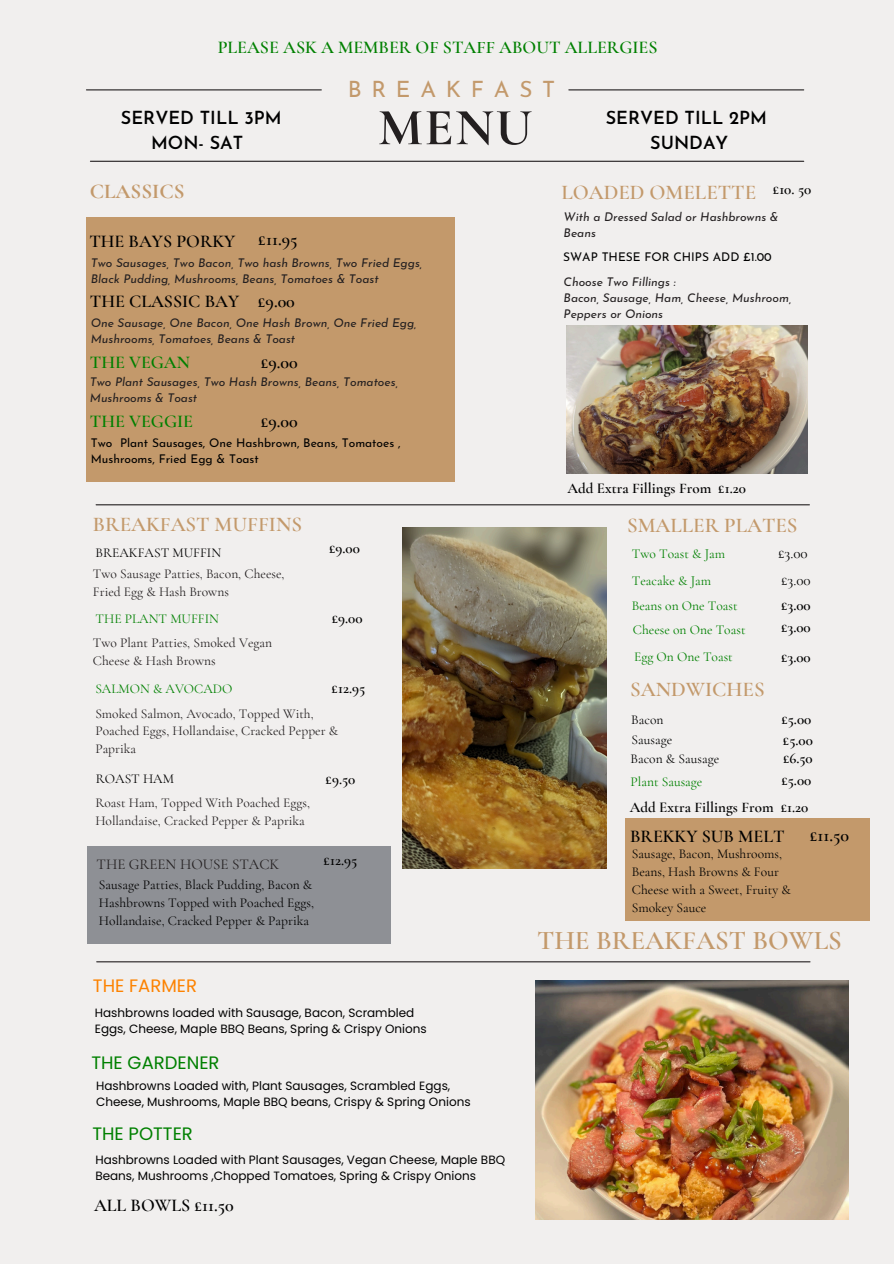
<style>
.page{position:relative;width:894px;height:1264px;background:#fff}
.page>*{position:absolute;margin:0;border:0;box-sizing:border-box;transform-origin:0 0}
.t1{font:700 52.5px "Cormorant Garamond";color:#231f20}
.t2{font:600 27px "Cormorant Garamond";color:#c3996b}
.t3{font:22.5px "Josefin Sans";letter-spacing:.43em;color:#c3996b}
.t4{font:600 21px "Cormorant Garamond";color:#c3996b}
.t5{font:700 21px "Cormorant Garamond";color:#c3996b}
.t6{font:600 18px "Cormorant Garamond";color:#000}
.t7{font:600 18px "Cormorant Garamond";color:#008000}
.t8{font:600 18px/24.8px "Josefin Sans";color:#000;text-align:center}
.t9{font:18px "Poppins";color:#008000}
.t10{font:18px "Poppins";color:#fd8200}
.t11{font:600 15px "Cormorant Garamond";color:#000}
.t12{font:15px "Cormorant Garamond";color:#231f20}
.t13{font:15px "Cormorant Garamond";color:#000}
.t14{font:13.5px/18px "Cormorant Garamond";color:#231f20}
.t15{font:13.5px/18px "Cormorant Garamond";color:#000}
.t16{font:13.5px "Cormorant Garamond";color:#008000}
.t17{font:italic 12px/16px "Josefin Sans";color:#231f20}
.t18{font:12px/16px "Poppins";color:#000}
.t19{font:12px/16px "Josefin Sans";color:#000}
</style>
<div class="page">
<div style="left:0;top:0;width:893px;height:1263px;background:#f1efee"></div>
<hr style="left:86px;top:89px;width:235px;height:1px;background:#231f20">
<hr style="left:568px;top:89px;width:235px;height:1px;background:#231f20">
<hr style="left:90px;top:161px;width:713px;height:1px;background:#231f20">
<img style="left:403px;top:528px;width:203px;height:341px">
<img style="left:535px;top:980px;width:313px;height:239px">
<div style="left:86px;top:217px;width:368px;height:265px;background:#c3996b"></div>
<img style="left:566px;top:325px;width:241px;height:149px">
<div style="left:87px;top:846px;width:303px;height:98px;background:#8e9095"></div>
<hr style="left:96px;top:504px;width:713px;height:1px;background:#231f20">
<hr style="left:97px;top:961px;width:712px;height:1px;background:#231f20">
<div style="left:624px;top:817px;width:245px;height:103px;background:#c3996b"></div>
<h5 class="t7" style="left:217px;top:36px;width:441px">PLEASE ASK A MEMBER OF STAFF ABOUT ALLERGIES</h5>
<h5 class="t8" style="left:121px;top:107px;width:162px">SERVED TILL 3PM</h5>
<p class="t8" style="left:151px;top:132px;width:94px">MON- SAT</p>
<h5 class="t5" style="left:90px;top:179px;width:96px">CLASSICS</h5>
<p class="t3" style="left:347px;top:80px;width:209px">BREAKFAST</p>
<h5 class="t1" style="left:378px;top:96px;width:156px">MENU</h5>
<p class="t8" style="left:605px;top:107px;width:163px">SERVED TILL 2PM<br>SUNDAY</p>
<p class="t4" style="left:561px;top:180px;width:196px">LOADED OMELETTE</p>
<p class="t11" style="left:772px;top:180px;width:40px">£10. 50</p>
<h1 class="t6" style="left:89px;top:230px;width:147px">THE BAYS PORKY</h1>
<p class="t6" style="left:258px;top:228px;width:41px">£11.95</p>
<p class="t17" style="left:91px;top:256px;width:333px">Two Sausages, Two Bacon, Two hash Browns, Two Fried Eggs,<br>Black Pudding, Mushrooms, Beans, Tomatoes &amp; Toast</p>
<p class="t6" style="left:90px;top:290px;width:151px">THE CLASSIC BAY</p>
<p class="t6" style="left:258px;top:291px;width:38px">£9.00</p>
<p class="t17" style="left:91px;top:316px;width:327px">One Sausage, One Bacon, One Hash Brown, One Fried Egg,<br>Mushrooms, Tomatoes, Beans &amp; Toast</p>
<h3 class="t7" style="left:90px;top:351px;width:101px">THE VEGAN</h3>
<p class="t6" style="left:261px;top:351px;width:38px">£9.00</p>
<h5 class="t17" style="left:90px;top:375px;width:310px">Two Plant Sausages, Two Hash Browns, Beans, Tomatoes,<br>Mushrooms &amp; Toast</h5>
<h5 class="t7" style="left:90px;top:410px;width:105px">THE VEGGIE</h5>
<p class="t6" style="left:261px;top:410px;width:38px">£9.00</p>
<p class="t19" style="left:91px;top:435px;width:311px">Two Plant Sausages, One Hashbrown, Beans, Tomatoes ,<br>Mushrooms, Fried Egg &amp; Toast</p>
<p class="t4" style="left:93px;top:512px;width:211px">BREAKFAST MUFFINS</p>
<p class="t15" style="left:95px;top:543px;width:127px">BREAKFAST MUFFIN</p>
<p class="t14" style="left:93px;top:565px;width:193px">Two Sausage Patties, Bacon, Cheese,<br>Fried Egg &amp; Hash Browns</p>
<p class="t14" style="left:93px;top:633px;width:181px">Two Plant Patties, Smoked Vegan<br>Cheese &amp; Hash Browns</p>
<h5 class="t16" style="left:95px;top:610px;width:125px">THE PLANT MUFFIN</h5>
<h5 class="t16" style="left:95px;top:680px;width:139px">SALMON &amp; AVOCADO</h5>
<p class="t11" style="left:329px;top:539px;width:32px">£9.00</p>
<p class="t11" style="left:332px;top:609px;width:32px">£9.00</p>
<p class="t11" style="left:331px;top:679px;width:35px">£12.95</p>
<p class="t14" style="left:95px;top:704px;width:244px">Smoked Salmon, Avocado, Topped With,<br>Poached Eggs, Hollandaise, Cracked Pepper &amp;<br>Paprika</p>
<h5 class="t15" style="left:96px;top:769px;width:80px">ROAST HAM</h5>
<p class="t11" style="left:325px;top:770px;width:31px">£9.50</p>
<p class="t14" style="left:95px;top:794px;width:216px">Roast Ham, Topped With Poached Eggs,<br>Hollandaise, Cracked Pepper &amp; Paprika</p>
<p class="t12" style="left:96px;top:855px;width:184px">THE GREEN HOUSE STACK</p>
<p class="t15" style="left:99px;top:875px;width:216px">Sausage Patties, Black Pudding, Bacon &amp;<br>Hashbrowns Topped with Poached Eggs,<br>Hollandaise, Cracked Pepper &amp; Paprika</p>
<p class="t11" style="left:323px;top:851px;width:35px">£12.95</p>
<p class="t10" style="left:93px;top:973px;width:105px">THE FARMER</p>
<p class="t18" style="left:95px;top:1004px;width:333px">Hashbrowns loaded with Sausage, Bacon, Scrambled<br>Eggs, Cheese, Maple BBQ Beans, Spring &amp; Crispy Onions</p>
<p class="t9" style="left:91px;top:1049px;width:129px">THE GARDENER</p>
<h4 class="t18" style="left:96px;top:1078px;width:376px">Hashbrowns Loaded with, Plant Sausages, Scrambled Eggs,<br>Cheese, Mushrooms, Maple BBQ beans, Crispy &amp; Spring Onions</h4>
<p class="t9" style="left:92px;top:1120px;width:102px">THE POTTER</p>
<p class="t18" style="left:95px;top:1151px;width:411px">Hashbrowns Loaded with Plant Sausages, Vegan Cheese, Maple BBQ<br>Beans, Mushrooms ,Chopped Tomatoes, Spring &amp; Crispy Onions</p>
<p class="t6" style="left:94px;top:1194px;width:141px">ALL BOWLS £11.50</p>
<p class="t17" style="left:563px;top:210px;width:216px">With a Dressed Salad or Hashbrowns &amp;<br>Beans</p>
<p class="t17" style="left:563px;top:274px;width:113px">Choose Two Fillings :</p>
<p class="t17" style="left:563px;top:290px;width:229px">Bacon, Sausage, Ham, Cheese, Mushroom,<br>Peppers or Onions</p>
<p class="t19" style="left:563px;top:250px;width:210px">SWAP THESE FOR CHIPS ADD £1.00</p>
<h5 class="t11" style="left:567px;top:479px;width:180px">Add Extra Fillings From £1.20</h5>
<p class="t4" style="left:627px;top:512px;width:172px">SMALLER PLATES</p>
<h3 class="t16" style="left:631px;top:545px;width:95px">Two Toast &amp; Jam</h3>
<p class="t16" style="left:631px;top:572px;width:81px">Teacake &amp; Jam</p>
<h5 class="t16" style="left:631px;top:597px;width:107px">Beans on One Toast</h5>
<h5 class="t16" style="left:632px;top:621px;width:114px">Cheese on One Toast</h5>
<p class="t16" style="left:634px;top:648px;width:100px">Egg On One Toast</p>
<p class="t4" style="left:630px;top:676px;width:136px">SANDWICHES</p>
<p class="t13" style="left:778px;top:544px;width:31px">£3.00</p>
<h3 class="t13" style="left:781px;top:571px;width:31px">£3.00</h3>
<h3 class="t11" style="left:780px;top:596px;width:31px">£3.00</h3>
<h5 class="t11" style="left:780px;top:618px;width:31px">£3.00</h5>
<h5 class="t11" style="left:780px;top:648px;width:31px">£3.00</h5>
<p class="t15" style="left:631px;top:711px;width:34px">Bacon</p>
<p class="t11" style="left:781px;top:710px;width:31px">£5.00</p>
<p class="t15" style="left:631px;top:730px;width:42px">Sausage</p>
<p class="t11" style="left:782px;top:731px;width:31px">£5.00</p>
<p class="t15" style="left:630px;top:749px;width:90px">Bacon &amp; Sausage</p>
<p class="t11" style="left:782px;top:749px;width:31px">£6.50</p>
<p class="t16" style="left:630px;top:773px;width:73px">Plant Sausage</p>
<p class="t11" style="left:781px;top:770px;width:31px">£5.00</p>
<p class="t11" style="left:629px;top:798px;width:180px">Add Extra Fillings From £1.20</p>
<p class="t6" style="left:630px;top:825px;width:156px">BREKKY SUB MELT</p>
<p class="t15" style="left:631px;top:844px;width:160px">Sausage, Bacon, Mushrooms,<br>Beans, Hash Browns &amp; Four<br>Cheese with a Sweet, Fruity &amp;<br>Smokey Sauce</p>
<h2 class="t6" style="left:809px;top:824px;width:41px">£11.50</h2>
<h3 class="t2" style="left:537px;top:924px;width:306px">THE BREAKFAST BOWLS</h3>
</div>
